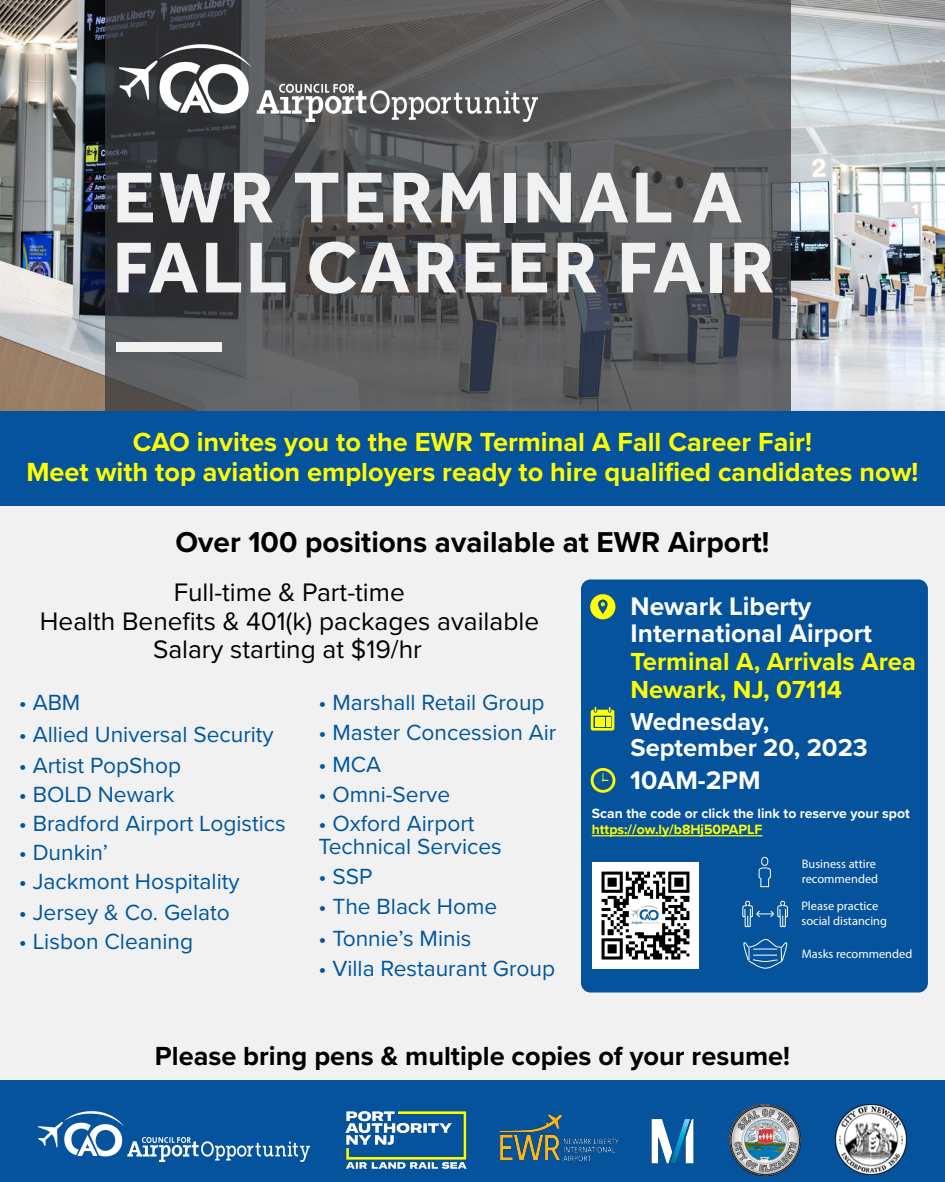
<style>
.page{position:relative;width:945px;height:1182px;background:#fff}
.page>*{position:absolute;margin:0;border:0;box-sizing:border-box;transform-origin:0 0}
.t1{font:700 74.38px/70px "Effra";letter-spacing:.04em;color:#f1f1f2}
.t2{font:700 29.75px "Proxima Nova";color:#000}
.t3{font:700 27.12px/29.8px "Proxima Nova";color:#ff0;text-align:center}
.t4{font:700 27.12px "Proxima Nova";color:#000}
.t5{font:700 26.34px/27.9px "Proxima Nova";color:#fff}
.t6{font:26.25px/27.7px "Proxima Nova";color:#000;text-align:center}
.t7{font:700 25.55px/27.9px "Proxima Nova";color:#ff0}
.t8{font:700 25.38px/26.3px "Proxima Nova";color:#fff}
.t9{font:22.75px "Proxima Nova";color:#00569d}
.t10{font:700 13.91px "Proxima Nova";color:#fff}
.t11{font:700 13.91px "Proxima Nova";color:#ff0}
.t12{font:12.42px/14.9px "Myriad Pro";color:#fff}
</style>
<div class="page">
<div style="left:0;top:0;width:945px;height:1181px;background:#f1f1f2"></div>
<div style="left:0;top:1079px;width:945px;height:102px;background:#05539c"></div>
<img style="left:0;top:0;width:945px;height:412px">
<svg style="left:106px;top:0;width:685px;height:412px"></svg>
<div style="left:0;top:412px;width:945px;height:94px;background:#05539c"></div>
<div style="left:116px;top:342px;width:106px;height:9px;background:#f1f1f2"></div>
<img style="left:119px;top:45px;width:418px;height:77px">
<div style="left:581px;top:579px;width:347px;height:413px;background:#05539c;border-radius:9px"></div>
<svg style="left:590px;top:594px;width:25px;height:25px"></svg>
<svg style="left:591px;top:707px;width:23px;height:23px"></svg>
<svg style="left:591px;top:768px;width:24px;height:24px"></svg>
<svg style="left:742px;top:900px;width:46px;height:68px"></svg>
<div style="left:761px;top:857px;width:7px;height:8px;border:1px solid #fff;border-radius:3px"></div>
<svg style="left:759px;top:867px;width:12px;height:20px"></svg>
<hr style="left:592px;top:835px;width:170px;height:1px;background:#ff0">
<img style="left:38px;top:1111px;width:272px;height:49px">
<img style="left:345px;top:1111px;width:122px;height:58px">
<img style="left:836px;top:1104px;width:70px;height:70px">
<img style="left:730px;top:1104px;width:70px;height:70px">
<img style="left:499px;top:1114px;width:120px;height:48px">
<img style="left:651px;top:1119px;width:43px;height:45px">
<img style="left:592px;top:862px;width:106px;height:106px">
<h1 class="t1" style="left:113px;top:162px;width:664px">EWR TERMINAL A<br>FALL CAREER FAIR</h1>
<p class="t3" style="left:26px;top:426px;width:894px">CAO invites you to the EWR Terminal A Fall Career Fair!<br>Meet with top aviation employers ready to hire qualified candidates now!</p>
<h2 class="t2" style="left:176px;top:520px;width:595px">Over 100 positions available at EWR Airport!</h2>
<p class="t6" style="left:174px;top:577px;width:233px">Full-time &amp; Part-time</p>
<p class="t6" style="left:40px;top:606px;width:501px">Health Benefits &amp; 401(k) packages available<br>Salary starting at $19/hr</p>
<p class="t9" style="left:19px;top:685px;width:63px">• ABM</p>
<p class="t9" style="left:318px;top:685px;width:228px">• Marshall Retail Group</p>
<p class="t9" style="left:19px;top:717px;width:257px">• Allied Universal Security</p>
<p class="t9" style="left:19px;top:748px;width:164px">• Artist PopShop</p>
<p class="t9" style="left:19px;top:777px;width:157px">• BOLD Newark</p>
<p class="t9" style="left:19px;top:806px;width:269px">• Bradford Airport Logistics</p>
<p class="t9" style="left:19px;top:835px;width:91px">• Dunkin’</p>
<p class="t9" style="left:19px;top:864px;width:222px">• Jackmont Hospitality</p>
<p class="t9" style="left:19px;top:895px;width:213px">• Jersey &amp; Co. Gelato</p>
<p class="t9" style="left:19px;top:923px;width:176px">• Lisbon Cleaning</p>
<p class="t9" style="left:318px;top:715px;width:240px">• Master Concession Air</p>
<p class="t9" style="left:318px;top:747px;width:64px">• MCA</p>
<p class="t9" style="left:318px;top:777px;width:133px">• Omni-Serve</p>
<p class="t9" style="left:318px;top:806px;width:158px">• Oxford Airport</p>
<p class="t9" style="left:318px;top:859px;width:56px">• SSP</p>
<p class="t9" style="left:318px;top:828px;width:185px">Technical Services</p>
<p class="t9" style="left:318px;top:889px;width:180px">• The Black Home</p>
<p class="t9" style="left:318px;top:921px;width:155px">• Tonnie’s Minis</p>
<p class="t9" style="left:318px;top:951px;width:238px">• Villa Restaurant Group</p>
<p class="t5" style="left:631px;top:591px;width:243px">Newark Liberty<br>International Airport</p>
<p class="t7" style="left:631px;top:646px;width:287px">Terminal A, Arrivals Area<br>Newark, NJ, 07114</p>
<p class="t8" style="left:630px;top:707px;width:239px">Wednesday,<br>September 20, 2023</p>
<p class="t5" style="left:630px;top:766px;width:132px">10AM-2PM</p>
<p class="t10" style="left:592px;top:802px;width:319px">Scan the code or click the link to reserve your spot</p>
<p class="t11" style="left:592px;top:818px;width:172px">https://ow.ly/b8Hj50PAPLF</p>
<p class="t12" style="left:802px;top:856px;width:78px">Business attire recommended</p>
<p class="t12" style="left:801px;top:898px;width:87px">Please practice social distancing</p>
<p class="t12" style="left:802px;top:946px;width:112px">Masks recommended</p>
<p class="t4" style="left:155px;top:1035px;width:637px">Please bring pens &amp; multiple copies of your resume!</p>
</div>
